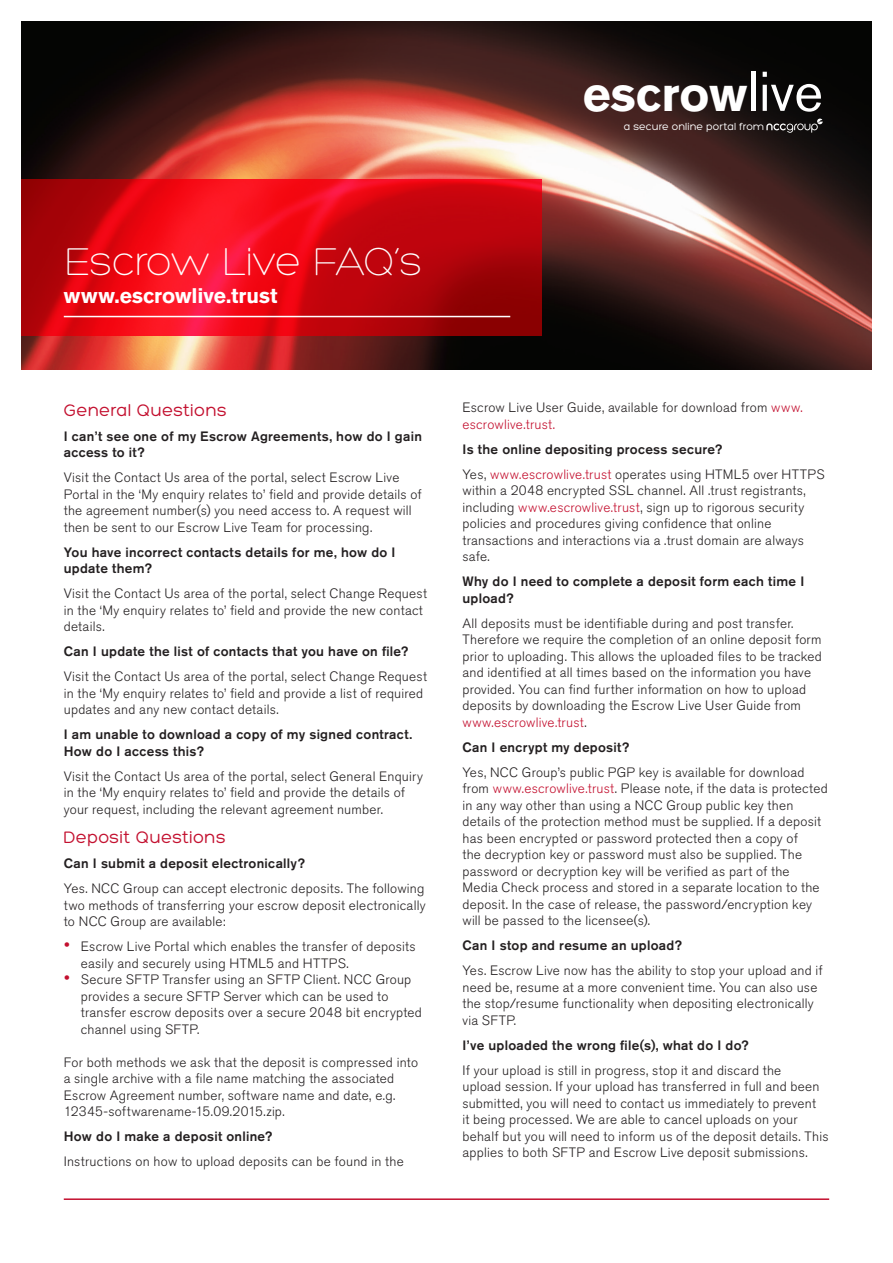
<style>
.page{position:relative;width:893px;height:1263px;background:#fff}
.page>*{position:absolute;margin:0;border:0;box-sizing:border-box;transform-origin:0 0}
.t1{font:700 48.15px "Akzidenz Grotesk BE";color:#fff}
.t2{font:300 42px "Hero";letter-spacing:-.025em;color:#fff}
.t3{font:700 21px "Akzidenz Grotesk BE";letter-spacing:-.005em;color:#fff}
.Numbers_Red{font:18px "Hero";letter-spacing:.01em;color:#c3102f}
.Numbers_Red-2{font:300 13.5px/16.5px "Akzidenz Grotesk BE";letter-spacing:.02em;color:#231f20}
.Numbers_Red-3{font:500 13.5px/16.5px "Akzidenz Grotesk BE";letter-spacing:.02em;color:#231f20}
.t4{font:10.8px "Hero";color:#fff}
.s1{font-weight:400;font-size:55.5px}
.s2{font-family:"Arial";font-weight:400;font-size:18px;color:#c3102f}
.s3{color:#c3102f}
</style>
<div class="page">
<hr style="left:64px;top:1198px;width:765px;height:2px;background:#c3102f">
<img style="left:21px;top:21px;width:851px;height:349px">
<svg style="left:21px;top:179px;width:521px;height:157px;background:#d10812"></svg>
<hr style="left:64px;top:316px;width:446px;height:1px;background:#fff">
<svg style="left:766px;top:119px;width:57px;height:14px"></svg>
<p class="t1" style="left:583px;top:66px;width:242px">escrow<span class="s1">live</span></p>
<p class="t4" style="left:624px;top:121px;width:142px">a secure online portal from</p>
<p class="t2" style="left:64px;top:240px;width:360px">Escrow Live FAQ’s</p>
<p class="t3" style="left:64px;top:283px;width:215px">www.escrowlive.trust</p>
<p class="Numbers_Red" style="left:64px;top:401px;width:165px">General Questions</p>
<p class="Numbers_Red-3" style="left:64px;top:427px;width:360px">I can’t see one of my Escrow Agreements, how do I gain access to it?</p>
<p class="Numbers_Red-2" style="left:64px;top:469px;width:360px">Visit the Contact Us area of the portal, select Escrow Live Portal in the ‘My enquiry relates to’ field and provide details of the agreement number(s) you need access to. A request will then be sent to our Escrow Live Team for processing.</p>
<p class="Numbers_Red-3" style="left:64px;top:543px;width:333px">You have incorrect contacts details for me, how do I update them?</p>
<p class="Numbers_Red-2" style="left:64px;top:585px;width:365px">Visit the Contact Us area of the portal, select Change Request in the ‘My enquiry relates to’ field and provide the new contact details.</p>
<p class="Numbers_Red-3" style="left:64px;top:643px;width:346px">Can I update the list of contacts that you have on file?</p>
<p class="Numbers_Red-2" style="left:64px;top:668px;width:365px">Visit the Contact Us area of the portal, select Change Request in the ‘My enquiry relates to’ field and provide a list of required updates and any new contact details.</p>
<p class="Numbers_Red-3" style="left:64px;top:726px;width:350px">I am unable to download a copy of my signed contract.<br>How do I access this?</p>
<p class="Numbers_Red-2" style="left:64px;top:768px;width:361px">Visit the Contact Us area of the portal, select General Enquiry in the ‘My enquiry relates to’ field and provide the details of your request, including the relevant agreement number.</p>
<p class="Numbers_Red" style="left:64px;top:828px;width:163px">Deposit Questions</p>
<p class="Numbers_Red-3" style="left:64px;top:855px;width:243px">Can I submit a deposit electronically?</p>
<p class="Numbers_Red-2" style="left:64px;top:880px;width:363px;text-align:justify">Yes. NCC Group can accept electronic deposits. The following two methods of transferring your escrow deposit electronically to NCC Group are available:</p>
<p class="Numbers_Red-2" style="left:81px;top:938px;width:336px;text-indent:-17px"><span class="s2">•</span> Escrow Live Portal which enables the transfer of deposits easily and securely using HTML5 and HTTPS.</p>
<p class="Numbers_Red-2" style="left:81px;top:971px;width:343px;text-indent:-17px"><span class="s2">•</span> Secure SFTP Transfer using an SFTP Client. NCC Group provides a secure SFTP Server which can be used to transfer escrow deposits over a secure 2048 bit encrypted channel using SFTP.</p>
<p class="Numbers_Red-2" style="left:64px;top:1054px;width:356px">For both methods we ask that the deposit is compressed into a single archive with a file name matching the associated Escrow Agreement number, software name and date, e.g.<br>12345-softwarename-15.09.2015.zip.</p>
<p class="Numbers_Red-3" style="left:64px;top:1128px;width:210px">How do I make a deposit online?</p>
<p class="Numbers_Red-2" style="left:64px;top:1153px;width:341px">Instructions on how to upload deposits can be found in the</p>
<p class="Numbers_Red-2" style="left:462px;top:399px;width:342px">Escrow Live User Guide, available for download from <span class="s3">www. escrowlive.trust.</span></p>
<p class="Numbers_Red-3" style="left:462px;top:440px;width:261px">Is the online depositing process secure?</p>
<p class="Numbers_Red-2" style="left:462px;top:466px;width:364px">Yes, <span class="s3">www.escrowlive.trust</span> operates using HTML5 over HTTPS within a 2048 encrypted SSL channel. All .trust registrants, including <span class="s3">www.escrowlive.trust</span>, sign up to rigorous security policies and procedures giving confidence that online transactions and interactions via a .trust domain are always safe.</p>
<p class="Numbers_Red-3" style="left:462px;top:573px;width:343px">Why do I need to complete a deposit form each time I upload?</p>
<p class="Numbers_Red-2" style="left:462px;top:615px;width:361px">All deposits must be identifiable during and post transfer.<br>Therefore we require the completion of an online deposit form prior to uploading. This allows the uploaded files to be tracked and identified at all times based on the information you have provided. You can find further information on how to upload deposits by downloading the Escrow Live User Guide from <span class="s3">www.escrowlive.trust</span>.</p>
<p class="Numbers_Red-3" style="left:462px;top:738px;width:168px">Can I encrypt my deposit?</p>
<p class="Numbers_Red-2" style="left:462px;top:764px;width:367px">Yes, NCC Group’s public PGP key is available for download from <span class="s3">www.escrowlive.trust</span>. Please note, if the data is protected in any way other than using a NCC Group public key then details of the protection method must be supplied. If a deposit has been encrypted or password protected then a copy of<br>the decryption key or password must also be supplied. The password or decryption key will be verified as part of the Media Check process and stored in a separate location to the deposit. In the case of release, the password/encryption key will be passed to the licensee(s).</p>
<p class="Numbers_Red-3" style="left:462px;top:937px;width:221px">Can I stop and resume an upload?</p>
<p class="Numbers_Red-2" style="left:462px;top:962px;width:362px">Yes. Escrow Live now has the ability to stop your upload and if need be, resume at a more convenient time. You can also use the stop/resume functionality when depositing electronically via SFTP.</p>
<p class="Numbers_Red-3" style="left:462px;top:1036px;width:288px">I’ve uploaded the wrong file(s), what do I do?</p>
<p class="Numbers_Red-2" style="left:462px;top:1062px;width:368px">If your upload is still in progress, stop it and discard the<br>upload session. If your upload has transferred in full and been submitted, you will need to contact us immediately to prevent<br>it being processed. We are able to cancel uploads on your behalf but you will need to inform us of the deposit details. This applies to both SFTP and Escrow Live deposit submissions.</p>
</div>
